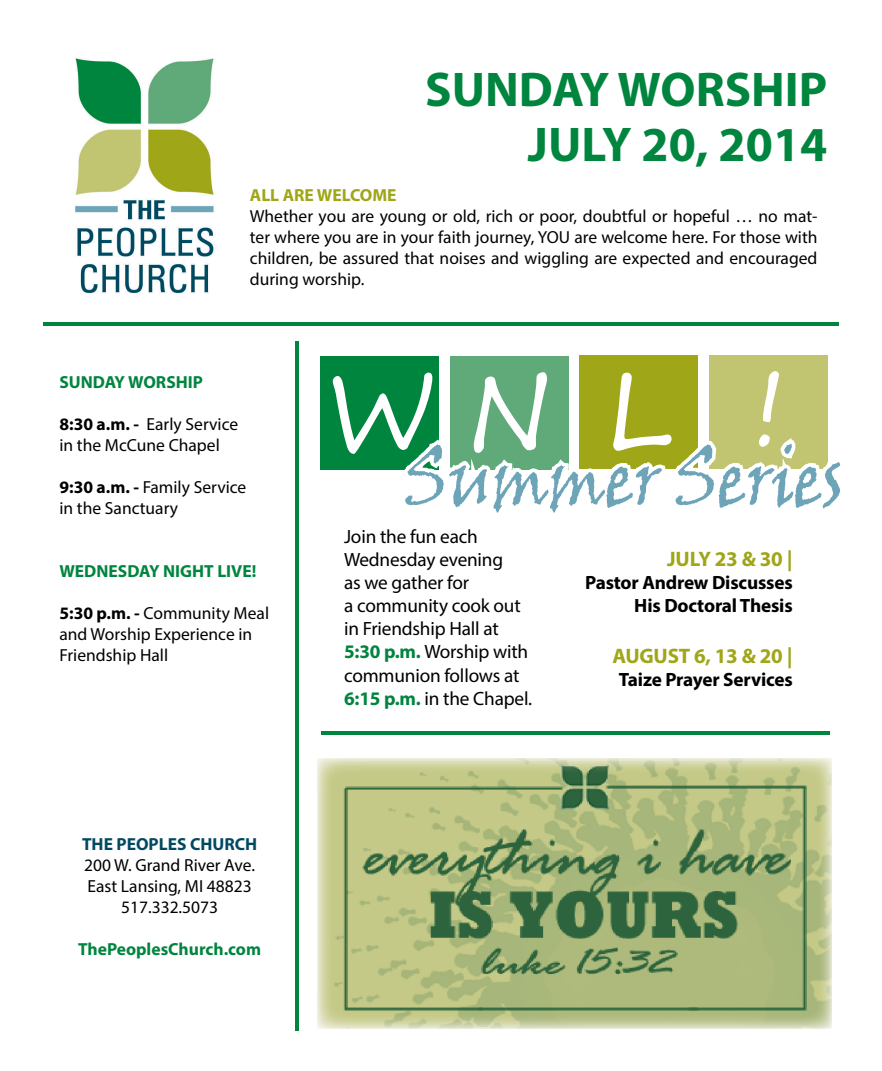
<style>
.page{position:relative;width:882px;height:1071px;background:#fff}
.page>*{position:absolute;margin:0;border:0;box-sizing:border-box;transform-origin:0 0}
.t1{font:105.52px "Segoe Print";color:#fff}
.t2{font:80.85px "Viner Hand ITC";color:#6ea4b7;scale:.8 1}
.t3{font:700 49px/55.3px "Myriad Pro";color:#00853f;text-align:right}
.t4{font:700 21px "Myriad Pro";letter-spacing:-.01em;color:#9fa617}
.t5{font:19.25px/23.1px "Myriad Pro";letter-spacing:-.01em;color:#000}
.t6{font:700 19.25px/23.1px "Myriad Pro";letter-spacing:-.01em;color:#000;text-align:right}
.t7{font:17.5px/21px "Myriad Pro";color:#000}
.t8{font:700 17.5px "Myriad Pro";color:#00853f}
.t9{font:700 17.5px "Myriad Pro";color:#004961}
.t10{font:700 17.5px "Myriad Pro";color:#9fa617}
.s1{font-weight:700}
.s2{font-weight:700;color:#00843f}
</style>
<div class="page">
<hr style="left:43px;top:322px;width:796px;height:4px;background:#00853f">
<img style="left:75px;top:58px;width:139px;height:235px">
<hr style="left:295px;top:341px;width:4px;height:690px;background:#00853f">
<div style="left:320px;top:356px;width:119px;height:114px;background:#00853f"></div>
<div style="left:450px;top:356px;width:119px;height:114px;background:#60a979"></div>
<div style="left:579px;top:355px;width:119px;height:113px;background:#9fa617"></div>
<div style="left:709px;top:355px;width:119px;height:113px;background:#c1c572"></div>
<svg style="left:404px;top:438px;width:424px;height:32px"></svg>
<img style="left:317px;top:758px;width:515px;height:271px">
<hr style="left:321px;top:731px;width:508px;height:4px;background:#00853f">
<h3 class="t3" style="left:425px;top:66px;width:404px">SUNDAY WORSHIP<br>JULY 20, 2014</h3>
<p class="t10" style="left:250px;top:188px;width:148px">ALL ARE WELCOME</p>
<p class="t7" style="left:250px;top:208px;width:569px;text-align:justify">Whether you are young or old, rich or poor, doubtful or hopeful … no mat&shy;ter where you are in your faith journey, YOU are welcome here. For those with children, be assured that noises and wiggling are expected and encouraged during worship.</p>
<p class="t8" style="left:59px;top:375px;width:145px">SUNDAY WORSHIP</p>
<p class="t7" style="left:59px;top:415px;width:180px"><span class="s1">8:30 a.m. -</span> Early Service in the McCune Chapel</p>
<p class="t7" style="left:59px;top:478px;width:188px"><span class="s1">9:30 a.m. -</span> Family Service in the Sanctuary</p>
<p class="t8" style="left:59px;top:564px;width:199px">WEDNESDAY NIGHT LIVE!</p>
<p class="t7" style="left:59px;top:604px;width:211px"><span class="s1">5:30 p.m. -</span> Community Meal and Worship Experience in<br>Friendship Hall</p>
<p class="t9" style="left:82px;top:837px;width:177px">THE PEOPLES CHURCH</p>
<p class="t7" style="left:84px;top:856px;width:172px;text-align:center">200 W. Grand River Ave.<br>East Lansing, MI 48823<br>517.332.5073</p>
<p class="t8" style="left:78px;top:942px;width:184px">ThePeoplesChurch.com</p>
<h1 class="t1" style="left:326px;top:350px;width:461px">WNL !</h1>
<h2 class="t2" style="left:404px;top:442px;width:551px">Summer Series</h2>
<p class="t4" style="left:667px;top:550px;width:127px">JULY 23 &amp; 30 |</p>
<p class="t6" style="left:585px;top:573px;width:209px">Pastor Andrew Discusses<br>His Doctoral Thesis</p>
<p class="t4" style="left:613px;top:647px;width:182px">AUGUST 6, 13 &amp; 20 |</p>
<p class="t6" style="left:619px;top:669px;width:175px">Taize Prayer Services</p>
<p class="t5" style="left:344px;top:527px;width:190px">Join the fun each<br>Wednesday evening<br>as we gather for<br>a community cook out in Friendship Hall at<br><span class="s2">5:30 p.m.</span> Worship with communion follows at<br><span class="s2">6:15 p.m.</span> in the Chapel.</p>
</div>
